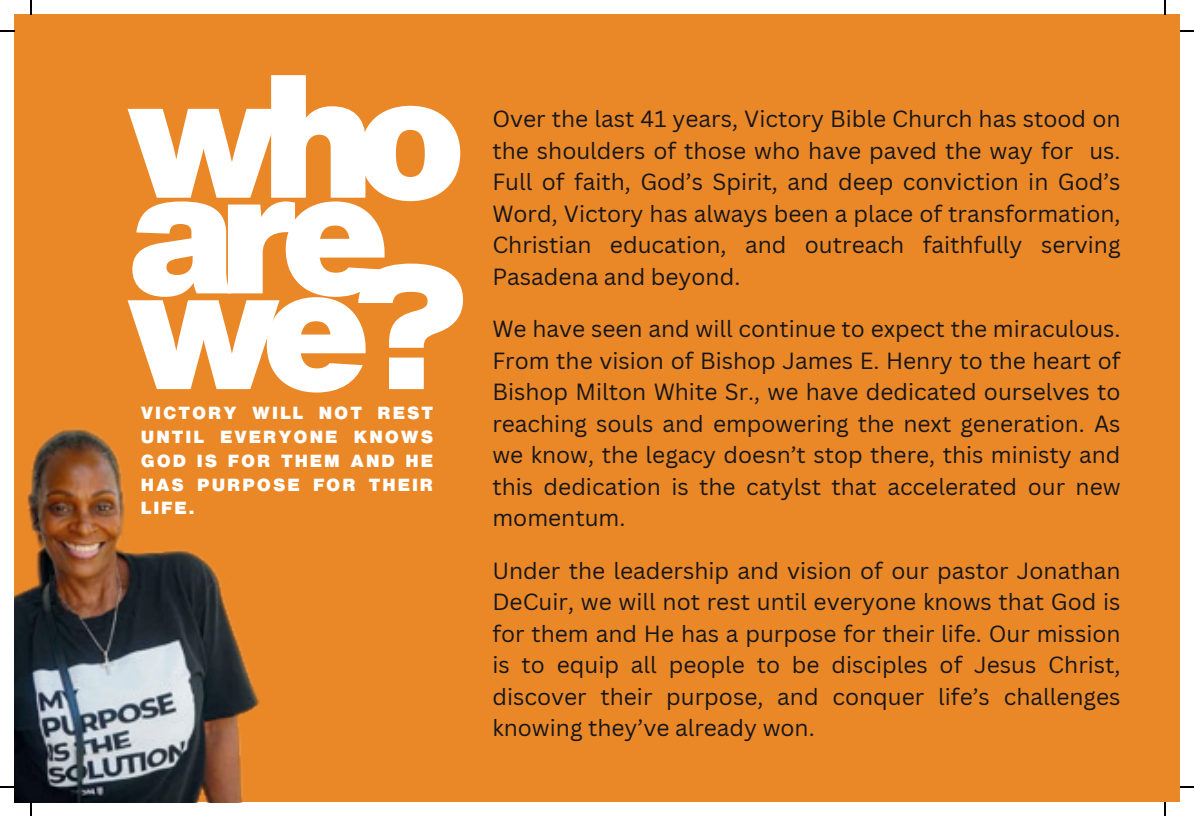
<style>
.page{position:relative;width:1194px;height:816px;background:#fff}
.page>*{position:absolute;margin:0;border:0;box-sizing:border-box;transform-origin:0 0}
.t1{font:172.03px "Anonymous";letter-spacing:-.105em;color:#fff}
.t2{font:22.75px/31.5px "Canva Sans";color:#171619;text-align:justify}
.t3{font:17.32px/23.8px "Anonymous";letter-spacing:.115em;color:#fff;text-align:justify}
</style>
<div class="page">
<div style="left:14px;top:14px;width:1166px;height:788px;background:#ea8828"></div>
<img style="left:14px;top:428px;width:246px;height:374px">
<svg style="left:30px;top:0;width:2px;height:14px"></svg>
<svg style="left:0;top:30px;width:14px;height:1px"></svg>
<svg style="left:1164px;top:0;width:2px;height:14px"></svg>
<svg style="left:1180px;top:30px;width:14px;height:1px"></svg>
<svg style="left:30px;top:802px;width:2px;height:14px"></svg>
<svg style="left:0;top:786px;width:14px;height:2px"></svg>
<svg style="left:1164px;top:802px;width:2px;height:14px"></svg>
<svg style="left:1180px;top:786px;width:14px;height:2px"></svg>
<h1 class="t1" style="left:127px;top:38px;width:339px">who</h1>
<h1 class="t1" style="left:127px;top:133px;width:264px">are</h1>
<h1 class="t1" style="left:127px;top:229px;width:345px">we?</h1>
<p class="t3" style="left:141px;top:401px;width:294px">VICTORY WILL NOT REST UNTIL EVERYONE KNOWS GOD IS FOR THEM AND HE HAS PURPOSE FOR THEIR LIFE.</p>
<p class="t2" style="left:492px;top:103px;width:629px">Over the last 41 years, Victory Bible Church has stood on the shoulders of those who have paved the way for us.<br>Full of faith, God’s Spirit, and deep conviction in God’s Word, Victory has always been a place of transformation, Christian education, and outreach faithfully serving Pasadena and beyond.</p>
<p class="t2" style="left:492px;top:313px;width:629px">We have seen and will continue to expect the miraculous.<br>From the vision of Bishop James E. Henry to the heart of Bishop Milton White Sr., we have dedicated ourselves to reaching souls and empowering the next generation. As we know, the legacy doesn’t stop there, this ministy and this dedication is the catylst that accelerated our new momentum.</p>
<p class="t2" style="left:492px;top:555px;width:629px">Under the leadership and vision of our pastor Jonathan DeCuir, we will not rest until everyone knows that God is for them and He has a purpose for their life. Our mission is to equip all people to be disciples of Jesus Christ, discover their purpose, and conquer life’s challenges knowing they’ve already won.</p>
</div>
